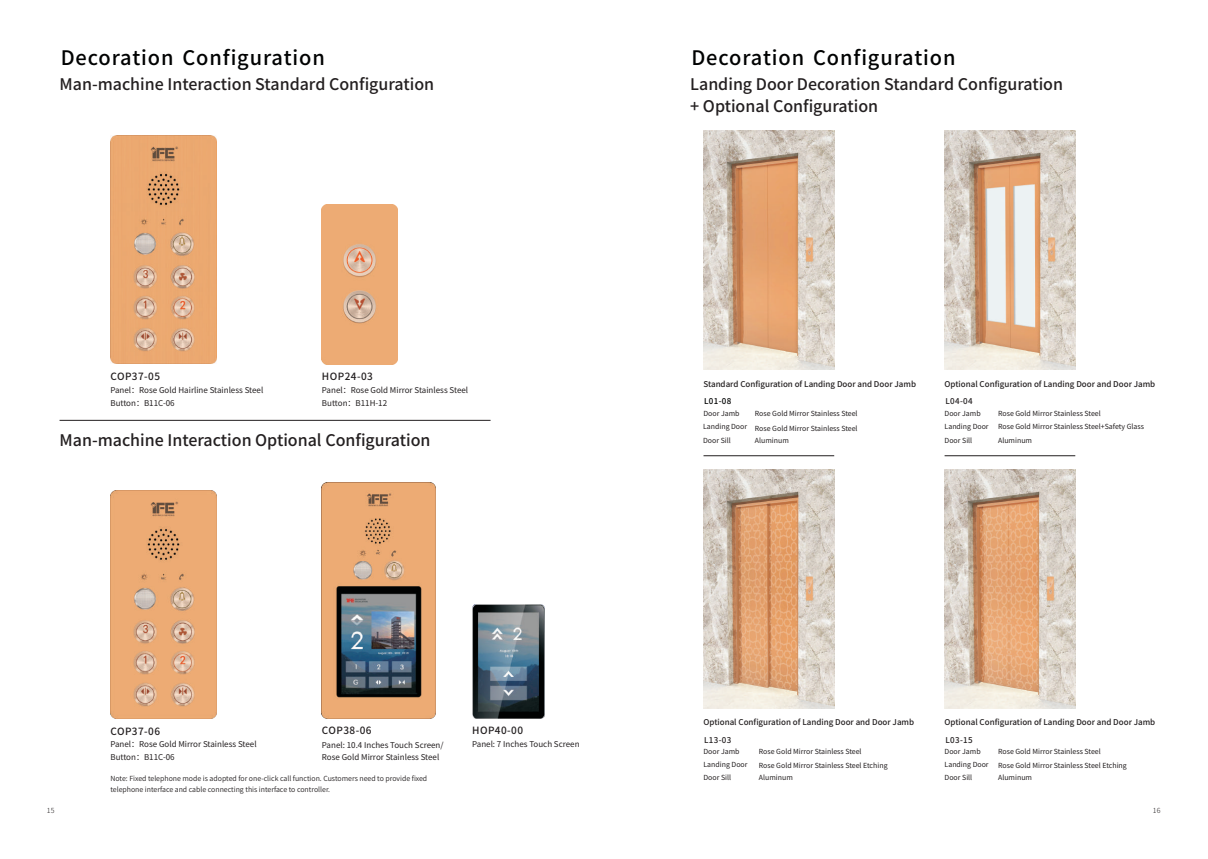
<style>
.page{position:relative;width:1208px;height:859px;background:#fff}
.page>*{position:absolute;margin:0;border:0;box-sizing:border-box;transform-origin:0 0}
.t1{font:500 20px "Source Han Sans CN";letter-spacing:.045em;color:#010202}
.t2{font:500 16px/22.6px "Source Han Sans CN";color:#231f20}
.t3{font:500 10px "Source Han Sans CN";letter-spacing:.045em;color:#231f20}
.t4{font:8px/12.7px "Source Han Sans CN";color:#231f20}
.t5{font:500 8px "Source Han Sans CN";color:#231f20}
.t6{font:500 8px "Source Han Sans CN";color:#010202}
.t7{font:7px/12.9px "Source Han Sans CN";color:#231f20}
.t8{font:7px "Source Han Sans CN";color:#231f20}
.t9{font:300 7px "Source Han Sans CN";color:#231f20}
</style>
<div class="page">
<img style="left:703px;top:130px;width:131px;height:240px">
<img style="left:944px;top:469px;width:131px;height:240px">
<img style="left:703px;top:469px;width:131px;height:240px">
<hr style="left:703px;top:455px;width:131px;height:1px;background:#231f20">
<hr style="left:944px;top:455px;width:131px;height:1px;background:#231f20">
<img style="left:944px;top:130px;width:131px;height:240px">
<hr style="left:60px;top:420px;width:430px;height:1px;background:#231f20">
<img style="left:110px;top:490px;width:107px;height:228px">
<img style="left:322px;top:204px;width:75px;height:160px">
<img style="left:110px;top:136px;width:107px;height:228px">
<img style="left:472px;top:605px;width:72px;height:113px">
<img style="left:322px;top:483px;width:114px;height:235px">
<h1 class="t1" style="left:61px;top:48px;width:265px">Decoration Configuration</h1>
<h1 class="t1" style="left:691px;top:48px;width:265px">Decoration Configuration</h1>
<h2 class="t2" style="left:60px;top:72px;width:376px">Man-machine Interaction Standard Configuration</h2>
<h2 class="t2" style="left:690px;top:72px;width:374px">Landing Door Decoration Standard Configuration + Optional Configuration</h2>
<h3 class="t3" style="left:110px;top:371px;width:51px">COP37-05</h3>
<h3 class="t3" style="left:322px;top:371px;width:52px">HOP24-03</h3>
<p class="t4" style="left:110px;top:384px;width:154px">Panel：Rose Gold Hairline Stainless Steel<br>Button：B11C-06</p>
<p class="t4" style="left:322px;top:384px;width:148px">Panel：Rose Gold Mirror Stainless Steel<br>Button：B11H-12</p>
<h2 class="t2" style="left:60px;top:429px;width:372px">Man-machine Interaction Optional Configuration</h2>
<p class="t5" style="left:703px;top:380px;width:214px">Standard Configuration of Landing Door and Door Jamb</p>
<p class="t5" style="left:944px;top:380px;width:212px">Optional Configuration of Landing Door and Door Jamb</p>
<p class="t6" style="left:704px;top:397px;width:29px">L01-08</p>
<p class="t5" style="left:945px;top:397px;width:29px">L04-04</p>
<p class="t7" style="left:703px;top:407px;width:38px">Door Jamb</p>
<p class="t7" style="left:755px;top:407px;width:104px">Rose Gold Mirror Stainless Steel</p>
<p class="t7" style="left:944px;top:407px;width:38px">Door Jamb</p>
<p class="t7" style="left:703px;top:422px;width:156px">Landing Door Rose Gold Mirror Stainless Steel</p>
<p class="t7" style="left:944px;top:420px;width:46px">Landing Door</p>
<p class="t7" style="left:703px;top:434px;width:29px">Door Sill</p>
<p class="t7" style="left:944px;top:434px;width:29px">Door Sill</p>
<p class="t7" style="left:755px;top:434px;width:35px">Aluminum</p>
<p class="t7" style="left:998px;top:406px;width:147px;line-height:13.7px">Rose Gold Mirror Stainless Steel<br>Rose Gold Mirror Stainless Steel+Safety Glass<br>Aluminum</p>
<p class="t5" style="left:703px;top:718px;width:212px">Optional Configuration of Landing Door and Door Jamb</p>
<p class="t5" style="left:944px;top:718px;width:212px">Optional Configuration of Landing Door and Door Jamb</p>
<h3 class="t3" style="left:110px;top:726px;width:51px">COP37-06</h3>
<h3 class="t3" style="left:322px;top:725px;width:51px">COP38-06</h3>
<h3 class="t3" style="left:472px;top:725px;width:52px">HOP40-00</h3>
<p class="t5" style="left:704px;top:736px;width:29px">L13-03</p>
<p class="t5" style="left:945px;top:736px;width:29px">L03-15</p>
<p class="t4" style="left:110px;top:738px;width:148px">Panel：Rose Gold Mirror Stainless Steel<br>Button：B11C-06</p>
<p class="t4" style="left:322px;top:738px;width:123px;line-height:12.4px">Panel: 10.4 Inches Touch Screen/<br>Rose Gold Mirror Stainless Steel</p>
<p class="t4" style="left:472px;top:738px;width:109px">Panel: 7 Inches Touch Screen</p>
<p class="t7" style="left:703px;top:745px;width:46px">Door Jamb<br>Landing Door<br>Door Sill</p>
<p class="t7" style="left:759px;top:744px;width:130px;line-height:14.3px">Rose Gold Mirror Stainless Steel<br>Rose Gold Mirror Stainless Steel Etching</p>
<p class="t7" style="left:944px;top:745px;width:46px">Door Jamb<br>Landing Door<br>Door Sill</p>
<p class="t7" style="left:998px;top:744px;width:130px;line-height:14.3px">Rose Gold Mirror Stainless Steel<br>Rose Gold Mirror Stainless Steel Etching</p>
<p class="t7" style="left:998px;top:771px;width:35px">Aluminum</p>
<p class="t8" style="left:110px;top:775px;width:318px">Note: Fixed telephone mode is adopted for one-click call function. Customers need to provide fixed</p>
<p class="t7" style="left:759px;top:771px;width:35px">Aluminum</p>
<p class="t8" style="left:110px;top:786px;width:221px">telephone interface and cable connecting this interface to controller.</p>
<p class="t9" style="left:47px;top:807px;width:9px">15</p>
<p class="t9" style="left:1152px;top:807px;width:9px">16</p>
</div>
